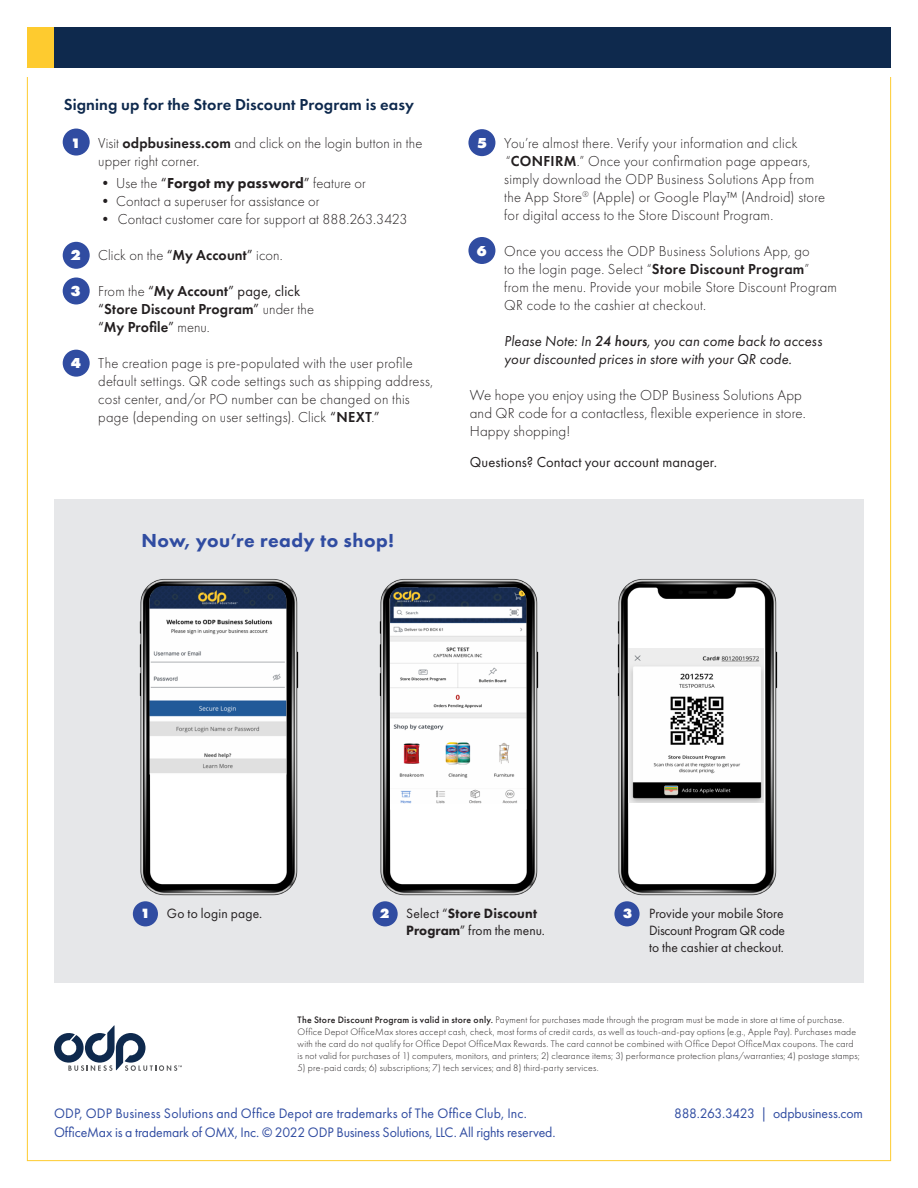
<style>
.page{position:relative;width:918px;height:1188px;background:#fff}
.page>*{position:absolute;margin:0;border:0;box-sizing:border-box;transform-origin:0 0}
._01_Into_Text{font:800 19.5px "Futura PT";letter-spacing:.02em;color:#304ca1}
.Body_Copy{font:600 16.5px "Futura PT";letter-spacing:.005em;color:#0e294d}
._03_Text{font:300 15px/18px "Futura PT";letter-spacing:.015em;color:#231f20}
._03__body_copy{font:300 15px/18px "Futura PT";letter-spacing:.01em;color:#231f20}
._03_Text-2{font:italic 15px/18px "Futura PT";letter-spacing:.01em;color:#231f20}
._03_Text-3{font:600 15px/18px "Futura PT";letter-spacing:.01em;color:#231f20}
._03_Text-4{font:15px "Futura PT";letter-spacing:.005em;color:#231f20}
._03_Text-5{font:14.25px/19.5px "Futura PT";letter-spacing:-.005em;color:#304ca1}
._04_Bullet{font:13.95px/16.8px "Futura PT";color:#231f20}
._03__body_copy-2{font:300 9.75px/12px "Futura PT";letter-spacing:.025em;color:#231f20}
.s1{font-weight:800;font-size:14.25px;color:#fff}
.s2{font-weight:600}
.s3{font-weight:400}
.s4{font-weight:800}
.s5{font-weight:800;color:#fff}
.s6{font-weight:300}
.s7{font-weight:500}
</style>
<div class="page">
<div style="left:54px;top:499px;width:810px;height:484px;background:#e6e7e9"></div>
<div style="left:133px;top:901px;width:25px;height:25px;background:#304ca1;border-radius:50%"></div>
<div style="left:373px;top:901px;width:25px;height:25px;background:#304ca1;border-radius:50%"></div>
<div style="left:614px;top:901px;width:26px;height:25px;background:#304ca1;border-radius:50%"></div>
<img style="left:139px;top:578px;width:160px;height:318px">
<img style="left:150px;top:586px;width:136px;height:189px">
<img style="left:379px;top:578px;width:160px;height:318px">
<img style="left:390px;top:587px;width:136px;height:223px">
<img style="left:617px;top:578px;width:161px;height:318px">
<img style="left:629px;top:648px;width:135px;height:155px">
<div style="left:63px;top:129px;width:27px;height:27px;background:#304ca1;border-radius:50%"></div>
<div style="left:63px;top:242px;width:27px;height:27px;background:#304ca1;border-radius:50%"></div>
<div style="left:63px;top:278px;width:27px;height:26px;background:#304ca1;border-radius:50%"></div>
<div style="left:63px;top:350px;width:27px;height:27px;background:#304ca1;border-radius:50%"></div>
<div style="left:468px;top:129px;width:27px;height:27px;background:#304ca1;border-radius:50%"></div>
<div style="left:468px;top:237px;width:27px;height:27px;background:#304ca1;border-radius:50%"></div>
<div style="left:53px;top:27px;width:838px;height:41px;background:#0e294d"></div>
<div style="left:27px;top:27px;width:27px;height:41px;background:#fecb2f"></div>
<svg style="left:54px;top:1025px;width:128px;height:46px"></svg>
<p class="Body_Copy" style="left:64px;top:94px;width:352px">Signing up for the Store Discount Program is easy</p>
<p class="_03_Text" style="left:98px;top:134px;width:326px;text-indent:-27px"><span class="s1">1</span> Visit <span class="s2">odpbusiness.com</span> and click on the login button in the upper right corner.</p>
<p class="_03_Text" style="left:98px;top:174px;width:269px">• Use the <span class="s3">“</span><span class="s4">Forgot my password</span><span class="s3">”</span> feature or</p>
<p class="_03_Text" style="left:98px;top:192px;width:223px">• Contact a superuser for assistance or</p>
<p class="_03_Text" style="left:98px;top:210px;width:311px">• Contact customer care for support at 888.263.3423</p>
<p class="_03_Text" style="left:71px;top:246px;width:214px"><span class="s5">2</span> Click on the <span class="s3">“</span><span class="s2">My Account</span><span class="s3">”</span> icon.</p>
<p class="_03_Text-3" style="left:98px;top:282px;width:217px;text-indent:-28px"><span class="s5">3</span> <span class="s6">From the</span> <span class="s3">“</span>My Account<span class="s3">” page, click “</span>Store Discount Program<span class="s3">”</span> <span class="s6">under the </span><span class="s3">“</span>My Profile<span class="s3">”</span> <span class="s6">menu.</span></p>
<p class="_03_Text" style="left:98px;top:354px;width:336px;text-indent:-28px"><span class="s5">4</span> The creation page is pre-populated with the user profile default settings. QR code settings such as shipping address, cost center, and/or PO number can be changed on this page (depending on user settings). Click <span class="s3">“</span><span class="s2">NEXT</span>.<span class="s3">”</span></p>
<p class="_01_Into_Text" style="left:142px;top:528px;width:254px">Now, you’re ready to shop!</p>
<p class="_03_Text" style="left:504px;top:134px;width:322px;text-indent:-28px"><span class="s5">5</span> You’re almost there. Verify your information and click “<span class="s2">CONFIRM</span>.” Once your confirmation page appears, simply download the ODP Business Solutions App from the App Store<sup>®</sup> (Apple) or Google Play™ (Android) store for digital access to the Store Discount Program.</p>
<p class="_03_Text" style="left:504px;top:242px;width:334px;text-indent:-28px"><span class="s5">6</span> Once you access the ODP Business Solutions App, go<br>to the login page. Select “<span class="s2">Store Discount Program</span>” from the menu. Provide your mobile Store Discount Program QR code to the cashier at checkout.</p>
<p class="_03_Text-2" style="left:504px;top:332px;width:319px">Please Note: In <span class="s7">24 hours</span>, you can come back to access your discounted prices in store with your QR code.</p>
<p class="_03__body_copy" style="left:470px;top:386px;width:337px">We hope you enjoy using the ODP Business Solutions App and QR code for a contactless, flexible experience in store.<br>Happy shopping!</p>
<p class="_03_Text-4" style="left:470px;top:453px;width:249px">Questions? Contact your account manager.</p>
<p class="_04_Bullet" style="left:140px;top:905px;width:124px"><span class="s5">1</span> Go to login page.</p>
<p class="_04_Bullet" style="left:406px;top:905px;width:140px;text-indent:-27px"><span class="s5">2</span> Select “<span class="s4">Store Discount<br>Program</span>” from the menu.</p>
<p class="_04_Bullet" style="left:649px;top:905px;width:137px;text-align:justify;text-indent:-27px"><span class="s5">3</span> Provide your mobile Store Discount Program QR code to the cashier at checkout.</p>
<p class="_03__body_copy-2" style="left:298px;top:1014px;width:564px"><span class="s7">The Store Discount Program is valid in store only.</span> Payment for purchases made through the program must be made in store at time of purchase.<br>Office Depot OfficeMax stores accept cash, check, most forms of credit cards, as well as touch-and-pay options (e.g., Apple Pay). Purchases made with the card do not qualify for Office Depot OfficeMax Rewards. The card cannot be combined with Office Depot OfficeMax coupons. The card is not valid for purchases of 1) computers, monitors, and printers; 2) clearance items; 3) performance protection plans/warranties; 4) postage stamps;</p>
<p class="_03__body_copy-2" style="left:298px;top:1062px;width:303px">5) pre-paid cards; 6) subscriptions; 7) tech services; and 8) third-party services.</p>
<p class="_03_Text-5" style="left:54px;top:1103px;width:503px">ODP, ODP Business Solutions and Office Depot are trademarks of The Office Club, Inc.<br>OfficeMax is a trademark of OMX, Inc. © 2022 ODP Business Solutions, LLC. All rights reserved.</p>
<p class="_03_Text-5" style="left:674px;top:1103px;width:190px">888.263.3423 | odpbusiness.com</p>
</div>
